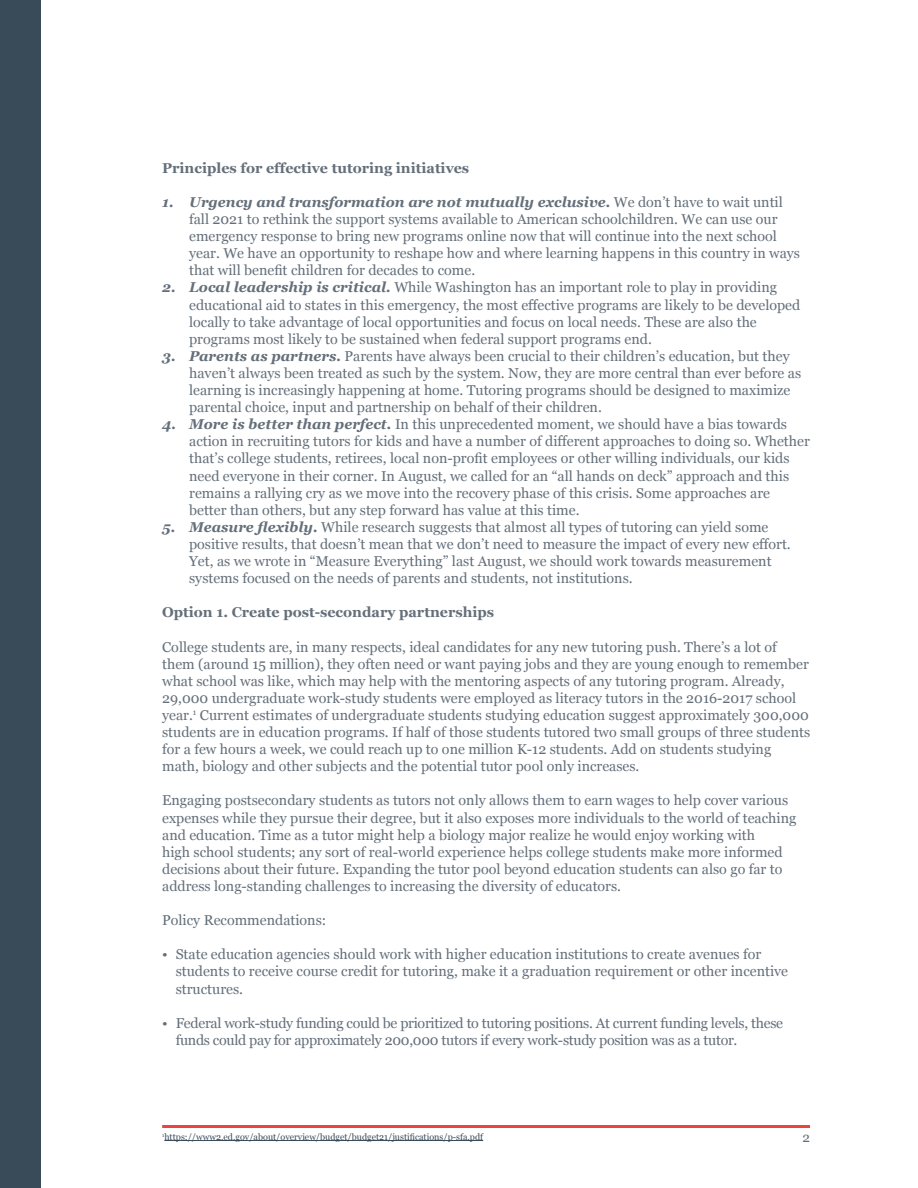
<style>
.page{position:relative;width:918px;height:1188px;background:#fff}
.page>*{position:absolute;margin:0;border:0;box-sizing:border-box;transform-origin:0 0}
.t1{font:14.25px/17.1px "Georgia";color:#646f7a}
.t2{font:14.25px/17.1px "Georgia";letter-spacing:-.02em;color:#646f7a}
.t3{font:700 14.25px "Georgia";color:#646f7a}
.t4{font:13.5px "Georgia";color:#646f7a}
.t5{font:9px "Georgia";color:#394a58}
.s1{font-weight:700;font-style:italic}
</style>
<div class="page">
<div style="left:0;top:0;width:40px;height:1188px;background:#394a58"></div>
<hr style="left:162px;top:1125px;width:648px;height:3px;background:#ef433d">
<hr style="left:164px;top:1140px;width:319px;height:1px;background:#394a58">
<p class="t3" style="left:162px;top:157px;width:309px">Principles for effective tutoring initiatives</p>
<p class="t1" style="left:189px;top:193px;width:612px;text-indent:-27px"><span class="s1">1. Urgency and transformation are not mutually exclusive.</span> We don’t have to wait until fall 2021 to rethink the support systems available to American schoolchildren. We can use our emergency response to bring new programs online now that will continue into the next school year. We have an opportunity to reshape how and where learning happens in this country in ways that will benefit children for decades to come.</p>
<p class="t1" style="left:189px;top:278px;width:613px;text-indent:-27px"><span class="s1">2. Local leadership is critical.</span> While Washington has an important role to play in providing educational aid to states in this emergency, the most effective programs are likely to be developed locally to take advantage of local opportunities and focus on local needs. These are also the programs most likely to be sustained when federal support programs end.</p>
<p class="t1" style="left:189px;top:347px;width:613px;text-indent:-27px"><span class="s1">3. Parents as partners.</span> Parents have always been crucial to their children’s education, but they haven’t always been treated as such by the system. Now, they are more central than ever before as learning is increasingly happening at home. Tutoring programs should be designed to maximize parental choice, input and partnership on behalf of their children.</p>
<p class="t1" style="left:189px;top:415px;width:622px;text-indent:-27px"><span class="s1">4. More is better than perfect.</span> In this unprecedented moment, we should have a bias towards action in recruiting tutors for kids and have a number of different approaches to doing so. Whether that’s college students, retirees, local non-profit employees or other willing individuals, our kids need everyone in their corner. In August, we called for an “all hands on deck” approach and this remains a rallying cry as we move into the recovery phase of this crisis. Some approaches are better than others, but any step forward has value at this time.</p>
<p class="t1" style="left:189px;top:518px;width:603px;text-indent:-27px"><span class="s1">5. Measure flexibly.</span> While research suggests that almost all types of tutoring can yield some positive results, that doesn’t mean that we don’t need to measure the impact of every new effort.<br>Yet, as we wrote in “Measure Everything” last August, we should work towards measurement systems focused on the needs of parents and students, not institutions.</p>
<p class="t3" style="left:162px;top:602px;width:333px">Option 1. Create post-secondary partnerships</p>
<p class="t1" style="left:162px;top:638px;width:649px">College students are, in many respects, ideal candidates for any new tutoring push. There’s a lot of them (around 15 million), they often need or want paying jobs and they are young enough to remember what school was like, which may help with the mentoring aspects of any tutoring program. Already, 29,000 undergraduate work-study students were employed as literacy tutors in the 2016-2017 school year.<sup>1</sup> Current estimates of undergraduate students studying education suggest approximately 300,000 students are in education programs. If half of those students tutored two small groups of three students for a few hours a week, we could reach up to one million K-12 students. Add on students studying math, biology and other subjects and the potential tutor pool only increases.</p>
<p class="t1" style="left:162px;top:791px;width:636px">Engaging postsecondary students as tutors not only allows them to earn wages to help cover various expenses while they pursue their degree, but it also exposes more individuals to the world of teaching and education. Time as a tutor might help a biology major realize he would enjoy working with<br>high school students; any sort of real-world experience helps college students make more informed decisions about their future. Expanding the tutor pool beyond education students can also go far to address long-standing challenges to increasing the diversity of educators.</p>
<p class="t1" style="left:162px;top:911px;width:166px">Policy Recommendations:</p>
<p class="t1" style="left:176px;top:945px;width:614px;text-indent:-13px">• State education agencies should work with higher education institutions to create avenues for students to receive course credit for tutoring, make it a graduation requirement or other incentive structures.</p>
<p class="t2" style="left:176px;top:1014px;width:609px;text-indent:-13px">• Federal work-study funding could be prioritized to tutoring positions. At current funding levels, these funds could pay for approximately 200,000 tutors if every work-study position was as a tutor.</p>
<p class="t5" style="left:162px;top:1130px;width:323px"><sup>1</sup>https://www2.ed.gov/about/overview/budget/budget21/justifications/p-sfa.pdf</p>
<p class="t4" style="left:802px;top:1128px;width:9px">2</p>
</div>
